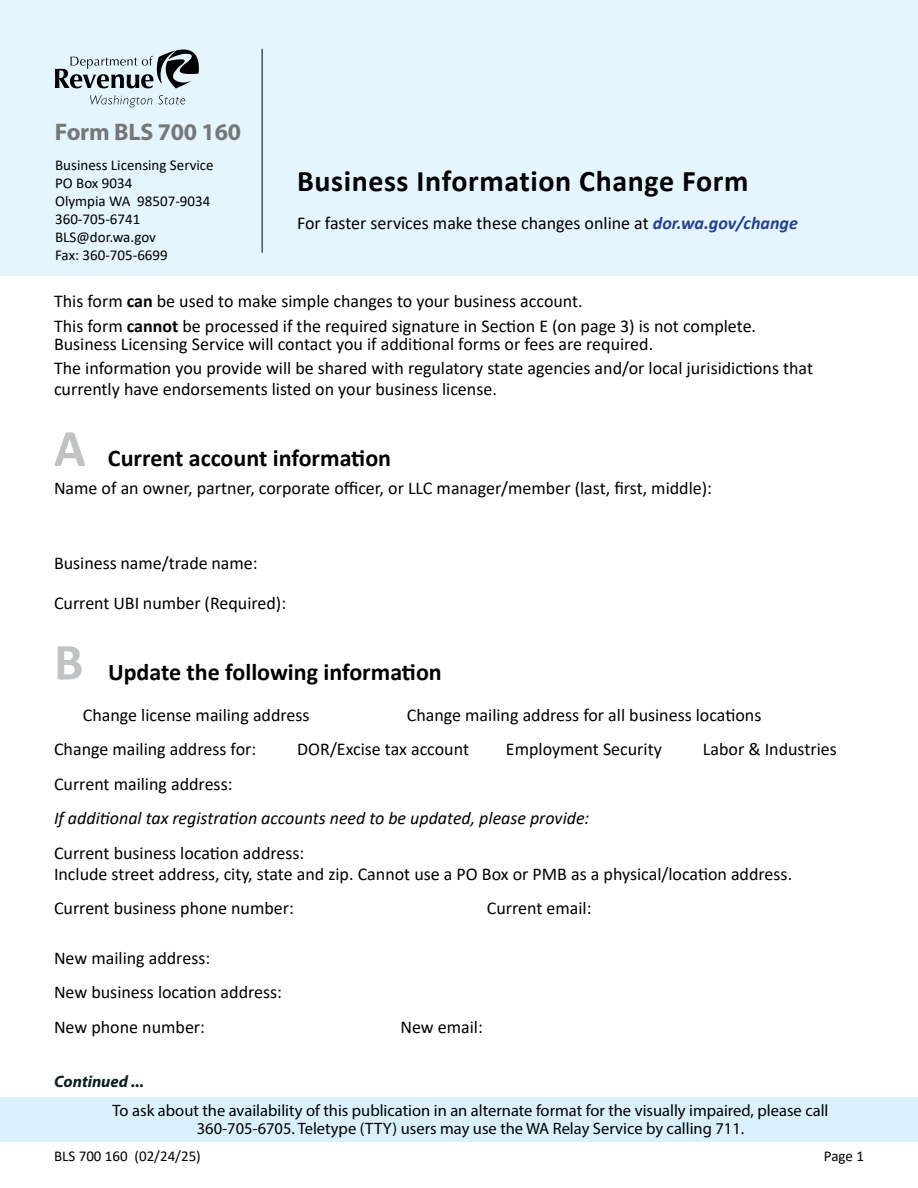
<style>
.page{position:relative;width:918px;height:1188px;background:#fff}
.page>*{position:absolute;margin:0;border:0;box-sizing:border-box;transform-origin:0 0}
.Heading_1__Title_of{font:700 30px "Calibri";letter-spacing:.02em;color:#000}
.Heading_2{font:700 24px "Calibri";color:#000}
.Form_number_at_top{font:700 24px "Myriad Pro";letter-spacing:-.01em;color:#757779}
.Normal__P{font:18px/21px "Calibri";color:#000}
.Normal__P-2{font:italic 18px "Calibri";color:#000}
.t1{font:16.5px "Myriad Pro";color:#000}
.Normal__P-3{font:italic 700 16.5px "Myriad Pro";color:#091f20}
.Normal__P-4{font:15px/18px "Calibri";color:#000}
.s1{font-weight:700}
.s2{font-size:52.5px;color:#c0c2c4}
.s3{font-weight:700;font-style:italic;color:#25408f}
</style>
<div class="page">
<div style="left:0;top:0;width:918px;height:275px;background:#e4f5fd"></div>
<svg style="left:90px;top:95px;width:62px;height:12px"></svg>
<svg style="left:158px;top:95px;width:27px;height:9px"></svg>
<svg style="left:55px;top:49px;width:144px;height:39px"></svg>
<hr style="left:262px;top:49px;width:1px;height:204px;background:#000">
<div style="left:0;top:1097px;width:918px;height:44px;background:#daf1fd"></div>
<p class="Form_number_at_top" style="left:55px;top:117px;width:188px">Form BLS 700 160</p>
<p class="Normal__P-4" style="left:55px;top:156px;width:160px">Business Licensing Service<br>PO Box 9034<br>Olympia WA 98507-9034<br>360-705-6741<br>BLS@dor.wa.gov<br>Fax: 360-705-6699</p>
<p class="Normal__P" style="left:54px;top:290px;width:530px">This form <span class="s1">can</span> be used to make simple changes to your business account.</p>
<p class="Normal__P" style="left:54px;top:316px;width:704px;line-height:18px">This form <span class="s1">cannot</span> be processed if the required signature in Section E (on page 3) is not complete.<br>Business Licensing Service will contact you if additional forms or fees are required.</p>
<p class="Normal__P" style="left:54px;top:357px;width:761px">The information you provide will be shared with regulatory state agencies and/or local jurisidictions that currently have endorsements listed on your business license.</p>
<p class="Heading_2" style="left:54px;top:441px;width:339px"><span class="s2">A</span> Current account information</p>
<p class="Normal__P" style="left:54px;top:477px;width:660px">Name of an owner, partner, corporate officer, or LLC manager/member (last, first, middle):</p>
<h1 class="Heading_1__Title_of" style="left:297px;top:160px;width:453px">Business Information Change Form</h1>
<p class="Normal__P" style="left:297px;top:212px;width:502px">For faster services make these changes online at <span class="s3">dor.wa.gov/change</span></p>
<p class="Normal__P" style="left:54px;top:552px;width:205px">Business name/trade name:</p>
<p class="Normal__P" style="left:54px;top:592px;width:234px">Current UBI number (Required):</p>
<p class="Heading_2" style="left:54px;top:655px;width:389px"><span class="s2">B</span> Update the following information</p>
<p class="Normal__P" style="left:83px;top:704px;width:228px">Change license mailing address</p>
<p class="Normal__P" style="left:407px;top:704px;width:356px">Change mailing address for all business locations</p>
<p class="Normal__P" style="left:54px;top:738px;width:204px">Change mailing address for:</p>
<p class="Normal__P" style="left:297px;top:738px;width:173px">DOR/Excise tax account</p>
<p class="Normal__P" style="left:506px;top:738px;width:157px">Employment Security</p>
<p class="Normal__P" style="left:703px;top:738px;width:136px">Labor &amp; Industries</p>
<p class="Normal__P" style="left:54px;top:773px;width:180px">Current mailing address:</p>
<p class="Normal__P-2" style="left:54px;top:806px;width:537px">If additional tax registration accounts need to be updated, please provide:</p>
<p class="Normal__P" style="left:54px;top:842px;width:740px">Current business location address:<br>Include street address, city, state and zip. Cannot use a PO Box or PMB as a physical/location address.</p>
<p class="Normal__P" style="left:54px;top:897px;width:242px">Current business phone number:</p>
<p class="Normal__P" style="left:487px;top:897px;width:106px">Current email:</p>
<p class="Normal__P" style="left:54px;top:947px;width:158px">New mailing address:</p>
<p class="Normal__P" style="left:54px;top:981px;width:230px">New business location address:</p>
<p class="Normal__P" style="left:54px;top:1016px;width:153px">New phone number:</p>
<p class="Normal__P" style="left:400px;top:1016px;width:84px">New email:</p>
<p class="Normal__P-3" style="left:54px;top:1070px;width:92px">Continued ...</p>
<p class="t1" style="left:113px;top:1100px;width:717px">To ask about the availability of this publication in an alternate format for the visually impaired, please call</p>
<p class="t1" style="left:197px;top:1118px;width:549px">360-705-6705. Teletype (TTY) users may use the WA Relay Service by calling 711.</p>
<p class="Normal__P-4" style="left:824px;top:1146px;width:42px">Page 1</p>
</div>
